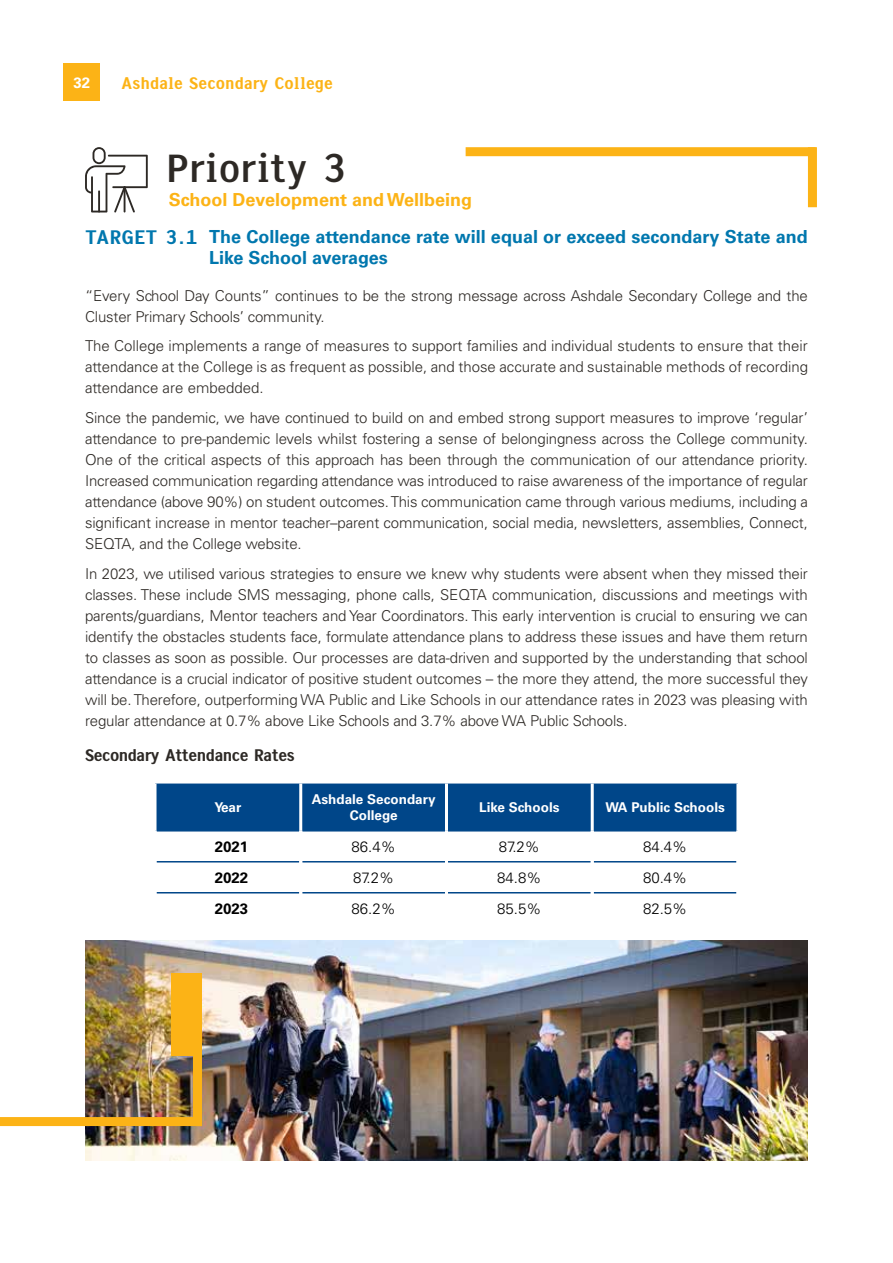
<style>
.page{position:relative;width:893px;height:1263px;background:#fff}
.page>*{position:absolute;margin:0;border:0;box-sizing:border-box;transform-origin:0 0}
.t1{font:42px "New Son Gothic No 4";color:#2d2925}
.t2{font:700 18px/36.9px "Univers LT Std";color:#0077ae}
.t3{font:18px "New Son Gothic No 5";letter-spacing:-.03em;color:#2d2925}
.t4{font:18px "New Son Gothic No 5";color:#fcb316}
.t5{font:300 15px/21px "Univers";letter-spacing:-.01em;color:#2d2925;text-align:justify}
.t6{font:300 15px "Univers";color:#000}
.t7{font:700 15px "Univers LT Std";color:#000}
.t8{font:700 15px "Univers LT Std";color:#fff}
.t9{font:700 13.5px/16.2px "Univers LT Std";color:#fff;text-align:center}
.s1{color:#fcb316}
.s2{font-family:"New Son Gothic No 5";font-weight:400;font-size:21px}
</style>
<div class="page">
<div style="left:64px;top:64px;width:36px;height:37px;background:#fcb316"></div>
<div style="left:157px;top:783px;width:579px;height:47px;background:#004689"></div>
<hr style="left:157px;top:830px;width:142px;height:1px;background:#004689">
<hr style="left:302px;top:830px;width:143px;height:1px;background:#004689">
<hr style="left:448px;top:830px;width:143px;height:1px;background:#004689">
<hr style="left:594px;top:830px;width:142px;height:1px;background:#004689">
<hr style="left:157px;top:861px;width:142px;height:1px;background:#004689">
<hr style="left:302px;top:861px;width:143px;height:1px;background:#004689">
<hr style="left:448px;top:861px;width:143px;height:1px;background:#004689">
<hr style="left:594px;top:861px;width:142px;height:1px;background:#004689">
<hr style="left:157px;top:892px;width:142px;height:1px;background:#004689">
<hr style="left:302px;top:892px;width:143px;height:1px;background:#004689">
<hr style="left:448px;top:892px;width:143px;height:1px;background:#004689">
<hr style="left:594px;top:892px;width:142px;height:1px;background:#004689">
<hr style="left:299px;top:783px;width:3px;height:48px;background:#fff">
<hr style="left:445px;top:783px;width:3px;height:48px;background:#fff">
<hr style="left:591px;top:783px;width:3px;height:48px;background:#fff">
<div style="left:470px;top:147px;width:341px;height:9px;background:#fcb316"></div>
<div style="left:808px;top:152px;width:9px;height:51px;background:#fcb316"></div>
<svg style="left:85px;top:147px;width:63px;height:66px"></svg>
<img style="left:85px;top:941px;width:723px;height:220px">
<div style="left:171px;top:973px;width:31px;height:83px;background:#fcb316"></div>
<div style="left:0;top:1117px;width:197px;height:9px;background:#fcb316"></div>
<div style="left:193px;top:1028px;width:9px;height:93px;background:#fcb316"></div>
<p class="t8" style="left:74px;top:74px;width:18px">32</p>
<p class="t4" style="left:121px;top:72px;width:213px">Ashdale Secondary College</p>
<h1 class="t1" style="left:166px;top:143px;width:184px">Priority 3</h1>
<p class="t2" style="left:85px;top:181px;width:724px;text-indent:84px"><span class="s1">School Development and Wellbeing<br></span><span class="s2">TARGET 3.1</span> The College attendance rate will equal or exceed secondary State and</p>
<p class="t2" style="left:209px;top:239px;width:180px">Like School averages</p>
<p class="t5" style="left:85px;top:285px;width:724px">“Every School Day Counts” continues to be the strong message across Ashdale Secondary College and the<br>Cluster Primary Schools’ community.</p>
<p class="t5" style="left:85px;top:336px;width:724px">The College implements a range of measures to support families and individual students to ensure that their attendance at the College is as frequent as possible, and those accurate and sustainable methods of recording attendance are embedded.</p>
<p class="t5" style="left:85px;top:407px;width:724px">Since the pandemic, we have continued to build on and embed strong support measures to improve ‘regular’ attendance to pre-pandemic levels whilst fostering a sense of belongingness across the College community.<br>One of the critical aspects of this approach has been through the communication of our attendance priority.<br>Increased communication regarding attendance was introduced to raise awareness of the importance of regular attendance (above 90%) on student outcomes. This communication came through various mediums, including a significant increase in mentor teacher–parent communication, social media, newsletters, assemblies, Connect, SEQTA, and the College website.</p>
<p class="t5" style="left:85px;top:563px;width:724px">In 2023, we utilised various strategies to ensure we knew why students were absent when they missed their classes. These include SMS messaging, phone calls, SEQTA communication, discussions and meetings with parents/guardians, Mentor teachers and Year Coordinators. This early intervention is crucial to ensuring we can identify the obstacles students face, formulate attendance plans to address these issues and have them return to classes as soon as possible. Our processes are data-driven and supported by the understanding that school attendance is a crucial indicator of positive student outcomes – the more they attend, the more successful they will be. Therefore, outperforming WA Public and Like Schools in our attendance rates in 2023 was pleasing with regular attendance at 0.7% above Like Schools and 3.7% above WA Public Schools.</p>
<p class="t3" style="left:85px;top:744px;width:211px">Secondary Attendance Rates</p>
<p class="t9" style="left:214px;top:799px;width:29px">Year</p>
<p class="t9" style="left:312px;top:791px;width:125px">Ashdale Secondary<br>College</p>
<p class="t9" style="left:479px;top:799px;width:82px">Like Schools</p>
<p class="t9" style="left:605px;top:799px;width:121px">WA Public Schools</p>
<p class="t7" style="left:215px;top:838px;width:35px">2021</p>
<p class="t6" style="left:351px;top:838px;width:46px">86.4%</p>
<p class="t6" style="left:499px;top:838px;width:43px">87.2%</p>
<p class="t6" style="left:643px;top:838px;width:46px">84.4%</p>
<p class="t7" style="left:215px;top:869px;width:35px">2022</p>
<p class="t6" style="left:353px;top:869px;width:43px">87.2%</p>
<p class="t6" style="left:497px;top:869px;width:46px">84.8%</p>
<p class="t6" style="left:643px;top:869px;width:46px">80.4%</p>
<p class="t7" style="left:215px;top:899px;width:35px">2023</p>
<p class="t6" style="left:351px;top:900px;width:46px">86.2%</p>
<p class="t6" style="left:497px;top:900px;width:46px">85.5%</p>
<p class="t6" style="left:643px;top:900px;width:46px">82.5%</p>
</div>
